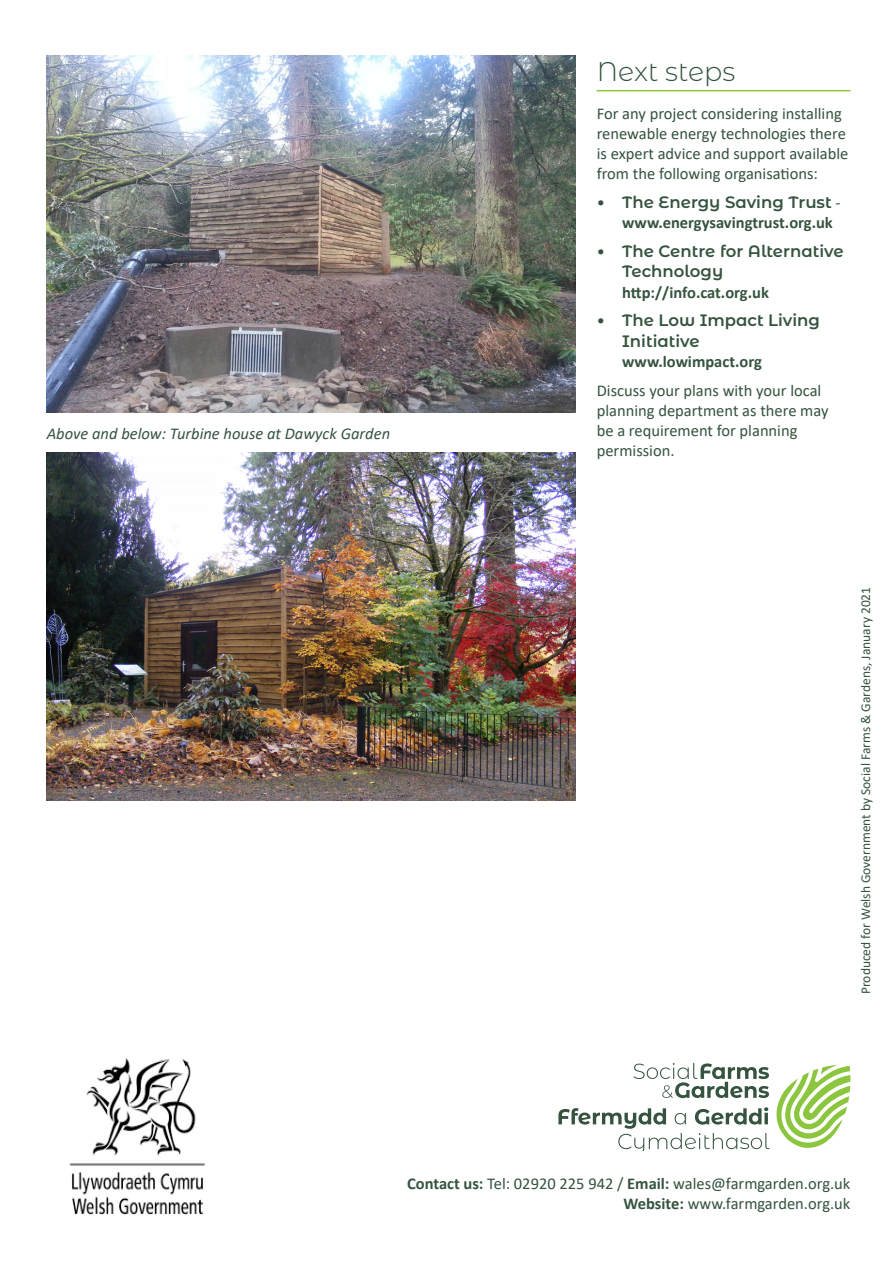
<style>
.page{position:relative;width:893px;height:1263px;background:#fff}
.page>*{position:absolute;margin:0;border:0;box-sizing:border-box;transform-origin:0 0}
.Sub_head_with_rule{font:300 27px "Montserrat Alternates";color:#35533f}
.paragraph{font:16.5px/20.2px "Calibri";color:#35533f}
.bulleted_list{font:600 16.5px/20.2px "Montserrat Alternates";color:#35533f}
.bulleted_list-2{font:700 16.5px/20.2px "Calibri";color:#35533f}
.paragraph-2{font:italic 16.5px "Calibri";color:#35533f}
.paragraph-3{font:13.5px "Calibri";color:#35533f}
.s1{font-weight:400}
.s2{font-family:"Montserrat Alternates";font-weight:600}
.s3{font-family:"Calibri";font-weight:400}
.s4{font-family:"Calibri";font-weight:700}
.s5{font-weight:700}
</style>
<div class="page">
<svg style="left:776px;top:1065px;width:74px;height:83px"></svg>
<svg style="left:634px;top:1063px;width:135px;height:35px"></svg>
<svg style="left:558px;top:1107px;width:212px;height:43px"></svg>
<img style="left:69px;top:1058px;width:136px;height:157px">
<hr style="left:597px;top:90px;width:253px;height:1px;background:#8bc63e">
<img style="left:47px;top:452px;width:529px;height:348px">
<img style="left:47px;top:55px;width:528px;height:357px">
<p class="paragraph-2" style="left:47px;top:422px;width:345px">Above and below: Turbine house at Dawyck Garden</p>
<p class="Sub_head_with_rule" style="left:597px;top:53px;width:140px">Next steps</p>
<p class="paragraph" style="left:597px;top:103px;width:253px">For any project considering installing renewable energy technologies there is expert advice and support available from the following organisations:</p>
<p class="bulleted_list-2" style="left:622px;top:192px;width:220px;text-indent:-25px"><span class="s1">•</span> <span class="s2">The Energy Saving Trust</span> <span class="s1">- </span>www.energysavingtrust.org.uk</p>
<p class="bulleted_list" style="left:622px;top:240px;width:223px;text-indent:-25px"><span class="s3">•</span> The Centre for Alternative<br>Technology <span class="s4">http://info.cat.org.uk</span></p>
<p class="bulleted_list" style="left:622px;top:310px;width:199px;text-indent:-25px"><span class="s3">•</span> The Low Impact Living<br>Initiative <span class="s4">www.lowimpact.org</span></p>
<p class="paragraph" style="left:597px;top:380px;width:233px">Discuss your plans with your local planning department as there may be a requirement for planning permission.</p>
<p class="paragraph-3" style="left:856px;top:994px;width:409px;rotate:-90deg">Produced for Welsh Government by Social Farms &amp; Gardens, January 2021</p>
<p class="paragraph" style="left:407px;top:1173px;width:445px;text-align:right"><span class="s5">Contact us:</span> Tel: 02920 225 942 / <span class="s5">Email:</span> wales@farmgarden.org.uk<br><span class="s5">Website:</span> www.farmgarden.org.uk</p>
</div>
